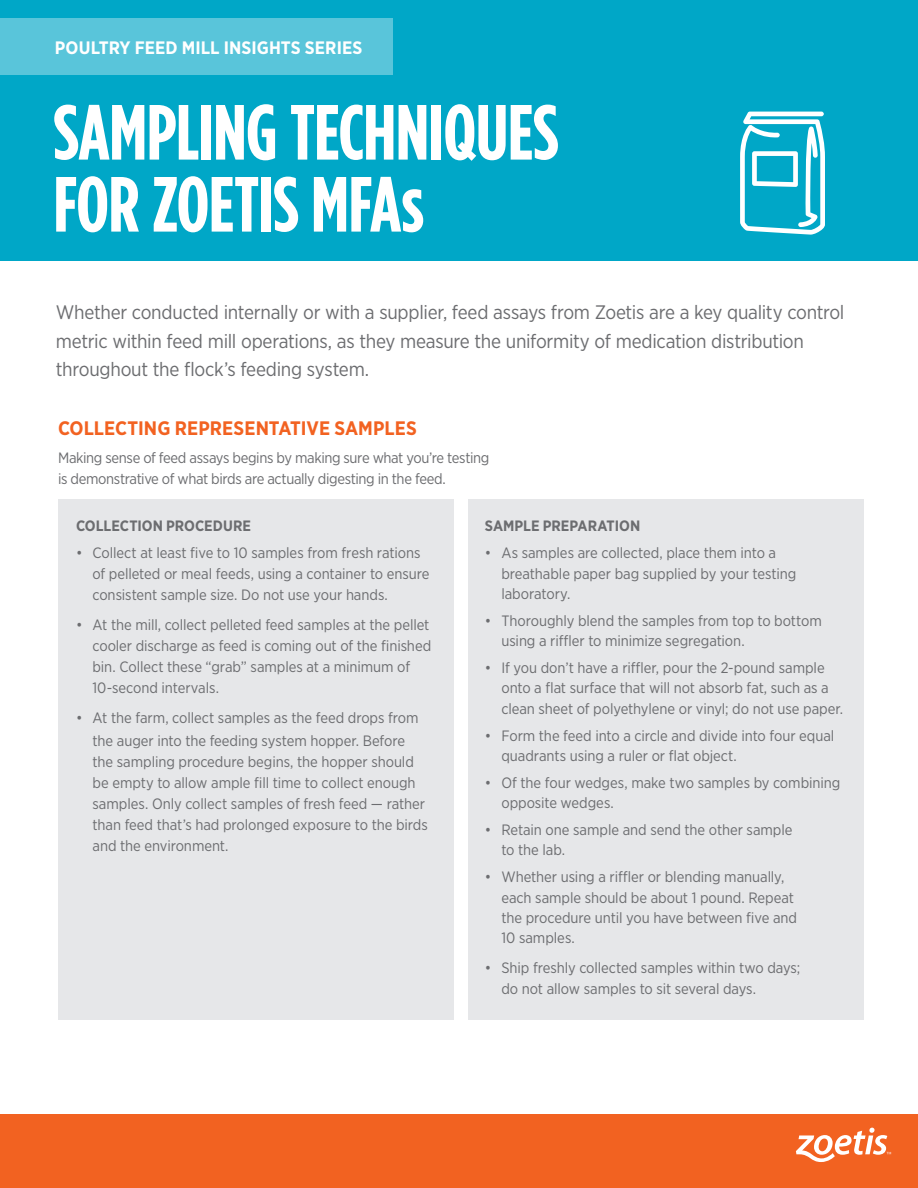
<style>
.page{position:relative;width:918px;height:1188px;background:#fff}
.page>*{position:absolute;margin:0;border:0;box-sizing:border-box;transform-origin:0 0}
.WHT_HEADERS{font:700 78px/72px "Gotham Condensed";letter-spacing:-.005em;color:#fff}
.INTRO_HEADLINE_Grey{font:19.5px/28.5px "Gotham Narrow";letter-spacing:-.015em;color:#6c6d70}
.INTRO_HEADLINE_Grey-2{font:700 19.5px "Gotham Narrow";color:#f26221}
.t1{font:700 18px "Gotham Narrow";letter-spacing:.005em;color:#fff}
.PRODUCT_DESCRIPTION{font:15px/20.2px "Gotham Narrow";letter-spacing:-.005em;color:#6c6d70}
.PRODUCT_DESCRIPTION-2{font:15px/21px "Gotham Narrow";letter-spacing:-.025em;color:#6c6d70}
.PRODUCT_DESCRIPTION-3{font:700 15px "Gotham Narrow";color:#6c6d70}
</style>
<div class="page">
<div style="left:0;top:0;width:918px;height:261px;background:#00a7c7"></div>
<div style="left:0;top:18px;width:393px;height:56px;background:#59c5da"></div>
<div style="left:0;top:1114px;width:918px;height:74px;background:#f26221"></div>
<svg style="left:796px;top:1128px;width:95px;height:34px"></svg>
<div style="left:58px;top:500px;width:395px;height:520px;background:#e6e7e9"></div>
<div style="left:468px;top:500px;width:395px;height:520px;background:#e6e7e9"></div>
<svg style="left:740px;top:112px;width:85px;height:123px"></svg>
<p class="t1" style="left:55px;top:36px;width:309px">POULTRY FEED MILL INSIGHTS SERIES</p>
<p class="WHT_HEADERS" style="left:53px;top:96px;width:507px">SAMPLING TECHNIQUES<br>FOR ZOETIS MFAs</p>
<p class="INTRO_HEADLINE_Grey" style="left:56px;top:298px;width:790px">Whether conducted internally or with a supplier, feed assays from Zoetis are a key quality control metric within feed mill operations, as they measure the uniformity of medication distribution throughout the flock’s feeding system.</p>
<p class="INTRO_HEADLINE_Grey-2" style="left:58px;top:415px;width:360px">COLLECTING REPRESENTATIVE SAMPLES</p>
<p class="PRODUCT_DESCRIPTION-2" style="left:58px;top:447px;width:433px">Making sense of feed assays begins by making sure what you’re testing is demonstrative of what birds are actually digesting in the feed.</p>
<p class="PRODUCT_DESCRIPTION-3" style="left:76px;top:516px;width:176px">COLLECTION PROCEDURE</p>
<p class="PRODUCT_DESCRIPTION" style="left:93px;top:542px;width:338px;line-height:21px;text-indent:-16px">• Collect at least five to 10 samples from fresh rations of pelleted or meal feeds, using a container to ensure consistent sample size. Do not use your hands.</p>
<p class="PRODUCT_DESCRIPTION" style="left:93px;top:614px;width:340px;line-height:21px;text-indent:-16px">• At the mill, collect pelleted feed samples at the pellet cooler discharge as feed is coming out of the finished bin. Collect these “grab” samples at a minimum of 10-second intervals.</p>
<p class="PRODUCT_DESCRIPTION" style="left:76px;top:707px;width:344px;line-height:22.5px;text-align:center">• At the farm, collect samples as the feed drops from the auger into the feeding system hopper. Before</p>
<p class="PRODUCT_DESCRIPTION" style="left:93px;top:751px;width:337px;line-height:21px">the sampling procedure begins, the hopper should be empty to allow ample fill time to collect enough samples. Only collect samples of fresh feed — rather than feed that’s had prolonged exposure to the birds and the environment.</p>
<p class="PRODUCT_DESCRIPTION-3" style="left:485px;top:516px;width:157px">SAMPLE PREPARATION</p>
<p class="PRODUCT_DESCRIPTION" style="left:501px;top:543px;width:297px;text-indent:-16px">• As samples are collected, place them into a breathable paper bag supplied by your testing laboratory.</p>
<p class="PRODUCT_DESCRIPTION" style="left:501px;top:610px;width:322px;text-indent:-16px">• Thoroughly blend the samples from top to bottom using a riffler to minimize segregation.</p>
<p class="PRODUCT_DESCRIPTION" style="left:501px;top:657px;width:343px;text-indent:-16px">• If you don’t have a riffler, pour the 2-pound sample onto a flat surface that will not absorb fat, such as a clean sheet of polyethylene or vinyl; do not use paper.</p>
<p class="PRODUCT_DESCRIPTION" style="left:501px;top:725px;width:334px;text-indent:-16px">• Form the feed into a circle and divide into four equal quadrants using a ruler or flat object.</p>
<p class="PRODUCT_DESCRIPTION" style="left:501px;top:772px;width:340px;text-indent:-16px">• Of the four wedges, make two samples by combining opposite wedges.</p>
<p class="PRODUCT_DESCRIPTION" style="left:501px;top:819px;width:293px;text-indent:-16px">• Retain one sample and send the other sample to the lab.</p>
<p class="PRODUCT_DESCRIPTION" style="left:501px;top:867px;width:297px;text-indent:-16px">• Whether using a riffler or blending manually, each sample should be about 1 pound. Repeat the procedure until you have between five and 10 samples.</p>
<p class="PRODUCT_DESCRIPTION" style="left:501px;top:957px;width:300px;line-height:21px;text-indent:-16px">• Ship freshly collected samples within two days; do not allow samples to sit several days.</p>
</div>
